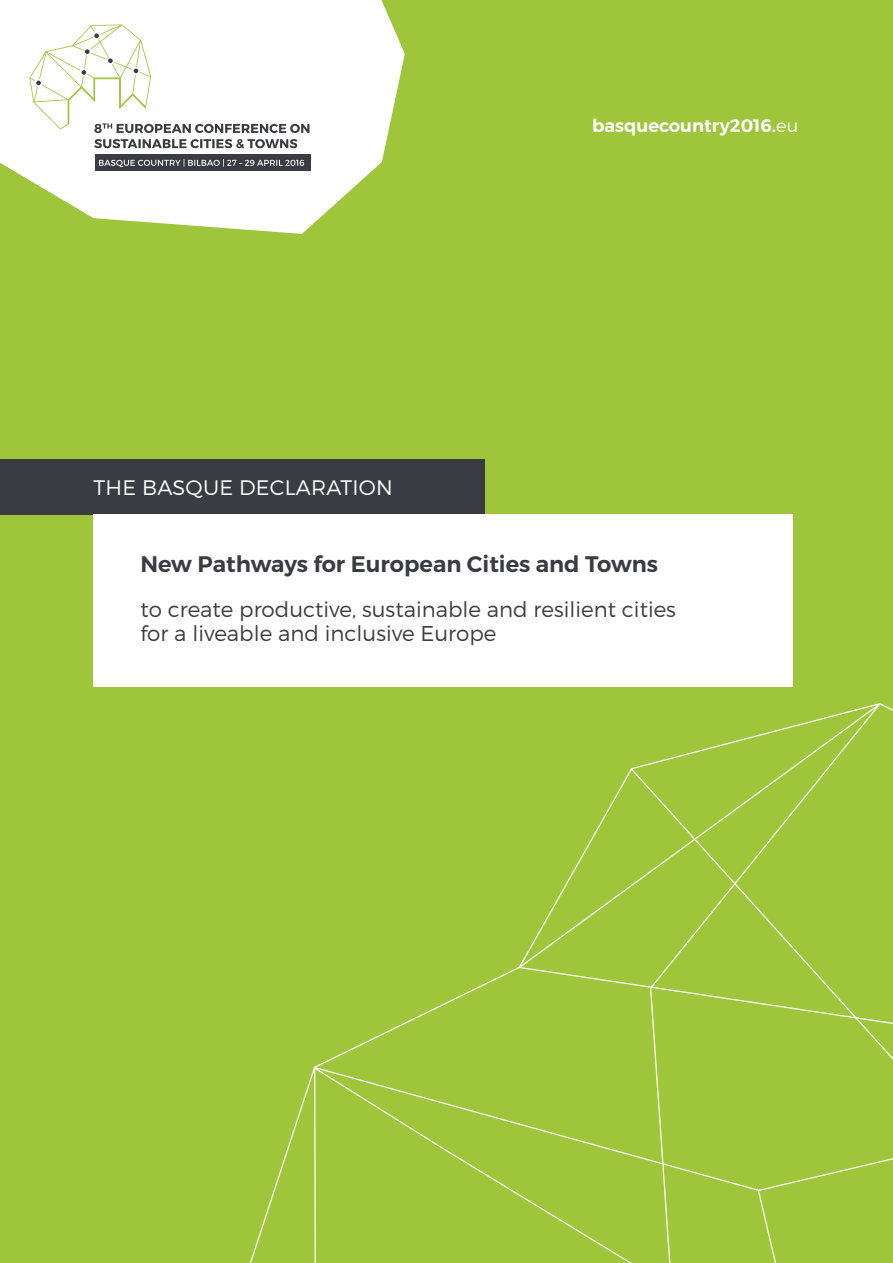
<style>
.page{position:relative;width:893px;height:1263px;background:#9fc63b}
.page>*{position:absolute;margin:0;border:0;box-sizing:border-box;transform-origin:0 0}
.t1{font:600 22.5px "Montserrat";color:#3b3c43}
.t2{font:300 21.3px/24px "Montserrat";color:#3b3c43}
.t3{font:300 21px "Montserrat";letter-spacing:.01em;color:#fff}
.t4{font:600 18px "Montserrat";color:#fff}
.s1{font-weight:300}
</style>
<div class="page">
<svg style="left:0;top:0;width:405px;height:234px;fill:#fff"></svg>
<div style="left:95px;top:155px;width:215px;height:16px;background:#3b3c43"></div>
<svg style="left:94px;top:139px;width:203px;height:10px;background:#a6a6a9"></svg>
<svg style="left:29px;top:24px;width:280px;height:109px;background:#f4f5f1"></svg>
<svg style="left:99px;top:159px;width:205px;height:8px"></svg>
<div style="left:0;top:459px;width:485px;height:55px;background:#3b3c43"></div>
<div style="left:94px;top:515px;width:699px;height:172px;background:#fff"></div>
<svg style="left:250px;top:703px;width:643px;height:560px"></svg>
<svg style="left:630px;top:767px;width:263px;height:483px"></svg>
<svg style="left:314px;top:1066px;width:446px;height:126px"></svg>
<p class="t3" style="left:94px;top:474px;width:301px">THE BASQUE DECLARATION</p>
<p class="t4" style="left:592px;top:115px;width:208px">basquecountry2016.<span class="s1">eu</span></p>
<p class="t1" style="left:141px;top:550px;width:519px">New Pathways for European Cities and Towns</p>
<p class="t2" style="left:141px;top:597px;width:537px">to create productive, sustainable and resilient cities for a liveable and inclusive Europe</p>
</div>
